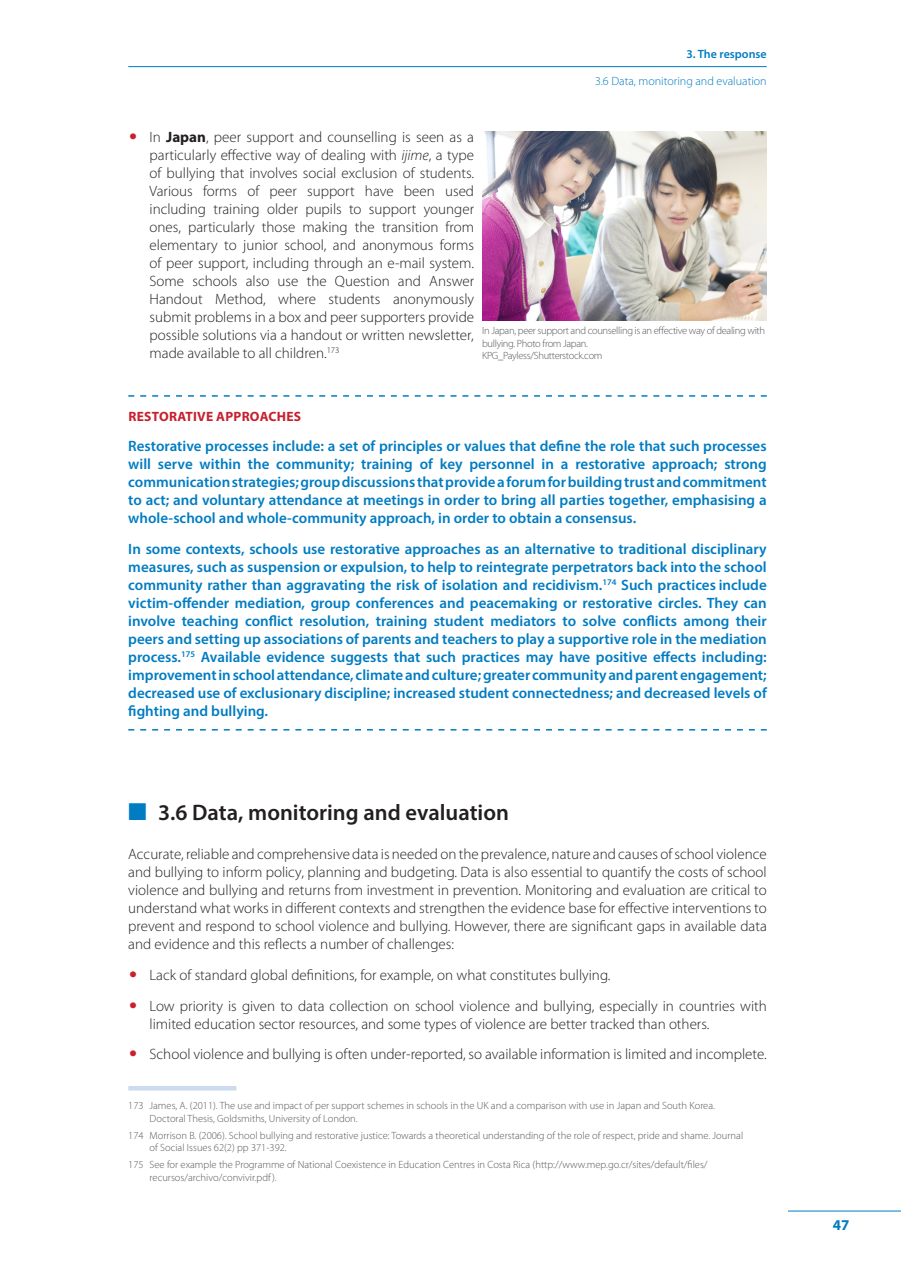
<style>
.page{position:relative;width:901px;height:1271px;background:#fff}
.page>*{position:absolute;margin:0;border:0;box-sizing:border-box;transform-origin:0 0}
.t1{font:600 22.5px "Myriad Pro";color:#231f20}
.t2{font:300 15px/18px "Myriad Pro";color:#231f20;text-align:justify}
.t3{font:600 15px/18px "Myriad Pro";color:#007cc2;text-align:justify}
.t4{font:700 15px "Myriad Pro";color:#007cc2}
.t5{font:700 13.5px "Myriad Pro";letter-spacing:.02em;color:#c7202e}
.t6{font:300 12px "Myriad Pro";color:#007cc2}
.t7{font:600 12px "Myriad Pro";color:#007cc2}
.t8{font:300 10.5px/12.6px "Myriad Pro";color:#57585a}
.t9{font:300 10.5px/12.6px "Myriad Pro";letter-spacing:-.03em;color:#57585a}
.s1{font-weight:700}
.s2{font-style:italic}
.s3{color:#007cc2}
</style>
<div class="page">
<hr style="left:787px;top:1210px;width:113px;height:1px;background:#007cc2">
<hr style="left:128px;top:66px;width:638px;height:1px;background:#007cc2">
<svg style="left:128px;top:395px;width:638px;height:2px"></svg>
<svg style="left:128px;top:729px;width:638px;height:1px"></svg>
<hr style="left:128px;top:1086px;width:108px;height:4px;background:#cddbef">
<img style="left:482px;top:132px;width:284px;height:189px">
<p class="t7" style="left:686px;top:47px;width:82px">3. The response</p>
<p class="t6" style="left:594px;top:74px;width:173px">3.6 Data, monitoring and evaluation</p>
<p class="t2" style="left:149px;top:128px;width:326px">In <span class="s1">Japan</span>, peer support and counselling is seen as a particularly effective way of dealing with <span class="s2">ijime</span>, a type of bullying that involves social exclusion of students.<br>Various forms of peer support have been used including training older pupils to support younger ones, particularly those making the transition from elementary to junior school, and anonymous forms of peer support, including through an e-mail system.<br>Some schools also use the Question and Answer Handout Method, where students anonymously submit problems in a box and peer supporters provide possible solutions via a handout or written newsletter, made available to all children.<sup>173</sup></p>
<p class="t9" style="left:482px;top:324px;width:284px">In Japan, peer support and counselling is an effective way of dealing with bullying. Photo from Japan.<br>KPG_Payless/Shutterstock.com</p>
<p class="t5" style="left:128px;top:407px;width:174px">RESTORATIVE APPROACHES</p>
<p class="t3" style="left:128px;top:437px;width:639px">Restorative processes include: a set of principles or values that define the role that such processes will serve within the community; training of key personnel in a restorative approach; strong communication strategies; group discussions that provide a forum for building trust and commitment to act; and voluntary attendance at meetings in order to bring all parties together, emphasising a whole-school and whole-community approach, in order to obtain a consensus.</p>
<p class="t3" style="left:128px;top:540px;width:639px">In some contexts, schools use restorative approaches as an alternative to traditional disciplinary measures, such as suspension or expulsion, to help to reintegrate perpetrators back into the school community rather than aggravating the risk of isolation and recidivism.<sup>174</sup> Such practices include victim-offender mediation, group conferences and peacemaking or restorative circles. They can involve teaching conflict resolution, training student mediators to solve conflicts among their peers and setting up associations of parents and teachers to play a supportive role in the mediation process.<sup>175</sup> Available evidence suggests that such practices may have positive effects including: improvement in school attendance, climate and culture; greater community and parent engagement; decreased use of exclusionary discipline; increased student connectedness; and decreased levels of fighting and bullying.</p>
<h1 class="t1" style="left:128px;top:798px;width:382px"><span class="s3">■</span> 3.6 Data, monitoring and evaluation</h1>
<p class="t2" style="left:128px;top:845px;width:639px">Accurate, reliable and comprehensive data is needed on the prevalence, nature and causes of school violence and bullying to inform policy, planning and budgeting. Data is also essential to quantify the costs of school violence and bullying and returns from investment in prevention. Monitoring and evaluation are critical to understand what works in different contexts and strengthen the evidence base for effective interventions to prevent and respond to school violence and bullying. However, there are significant gaps in available data and evidence and this reflects a number of challenges:</p>
<p class="t2" style="left:149px;top:960px;width:618px;line-height:30.8px">Lack of standard global definitions, for example, on what constitutes bullying.<br>Low priority is given to data collection on school violence and bullying, especially in countries with</p>
<p class="t2" style="left:149px;top:1008px;width:618px;line-height:30.8px">limited education sector resources, and some types of violence are better tracked than others.<br>School violence and bullying is often under-reported, so available information is limited and incomplete.</p>
<p class="t8" style="left:149px;top:1099px;width:566px;text-indent:-21px">173 James, A. (2011). The use and impact of per support schemes in schools in the UK and a comparison with use in Japan and South Korea.<br>Doctoral Thesis, Goldsmiths, University of London.</p>
<p class="t8" style="left:149px;top:1129px;width:595px;text-indent:-21px">174 Morrison B. (2006). School bullying and restorative justice: Towards a theoretical understanding of the role of respect, pride and shame. Journal of Social Issues 62(2) pp 371-392.</p>
<p class="t8" style="left:149px;top:1158px;width:559px;text-indent:-21px">175 See for example the Programme of National Coexistence in Education Centres in Costa Rica (http://www.mep.go.cr/sites/default/files/ recursos/archivo/convivir.pdf ).</p>
<p class="t4" style="left:832px;top:1215px;width:18px">47</p>
</div>
